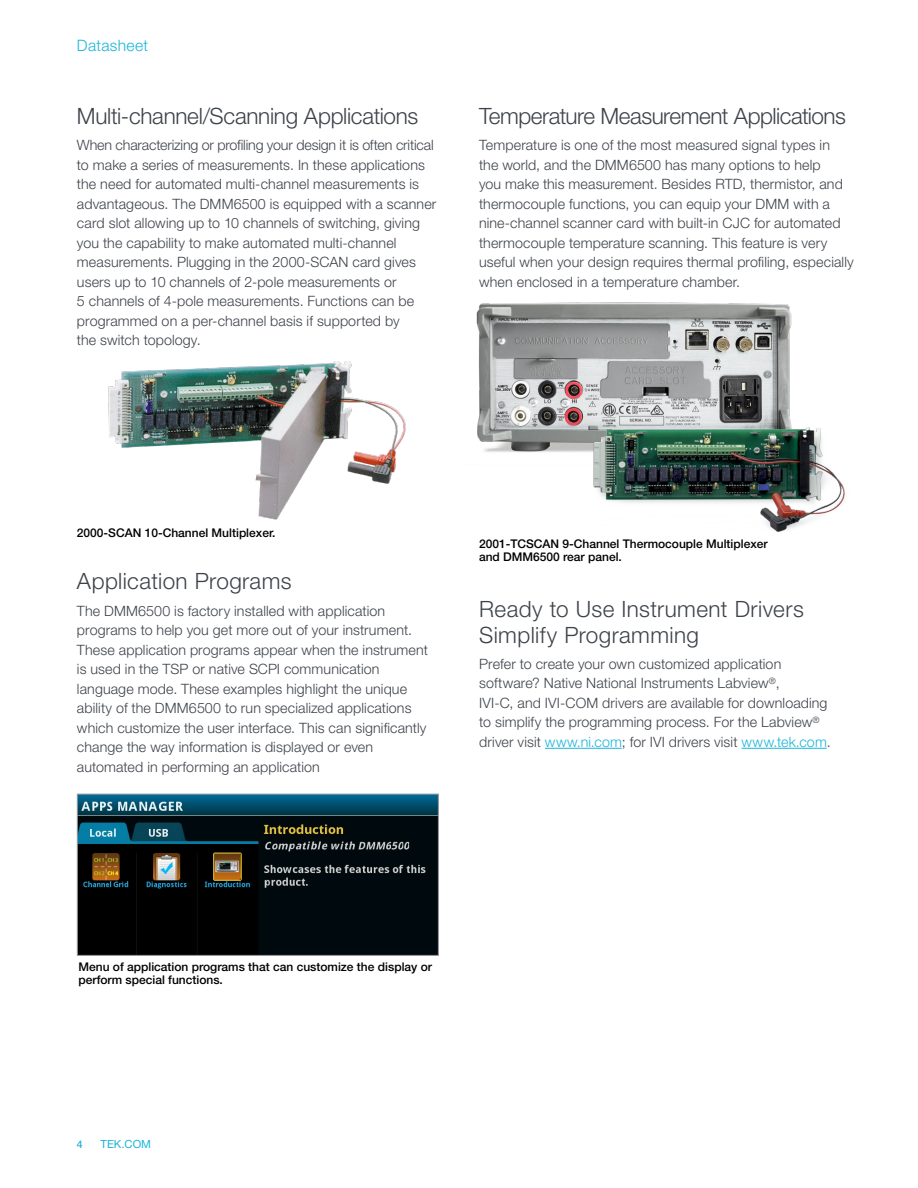
<style>
.page{position:relative;width:918px;height:1188px;background:#fff}
.page>*{position:absolute;margin:0;border:0;box-sizing:border-box;transform-origin:0 0}
.t1{font:300 22.5px "Helvetica Neue LT Std";letter-spacing:-.01em;color:#3e434a}
.t2{font:300 22.5px/25.5px "Helvetica Neue LT Std";letter-spacing:.015em;color:#3e434a}
.t3{font:300 15.75px "Helvetica Neue LT Std";letter-spacing:.02em;color:#1cb5d8}
.t4{font:300 14.25px/19.5px "Helvetica Neue LT Std";letter-spacing:.01em;color:#3e434a}
.t5{font:500 12px/13.5px "Helvetica Neue LT Std";color:#000}
.t6{font:11.25px "Helvetica Neue";color:#1cb5d8}
.t7{font:500 10.5px "Helvetica Neue LT Std";color:#1cb5d8}
.s1{color:#1cb5d8}
</style>
<div class="page">
<img style="left:108px;top:362px;width:298px;height:158px">
<img style="left:476px;top:302px;width:316px;height:150px">
<img style="left:581px;top:426px;width:264px;height:106px">
<hr style="left:545px;top:748px;width:77px;height:1px;background:#1cb5d8">
<hr style="left:742px;top:748px;width:85px;height:1px;background:#1cb5d8">
<svg style="left:77px;top:793px;width:362px;height:163px;background:#122227"></svg>
<p class="t3" style="left:77px;top:36px;width:73px">Datasheet</p>
<h1 class="t1" style="left:77px;top:102px;width:343px">Multi-channel/Scanning Applications</h1>
<p class="t4" style="left:77px;top:135px;width:361px">When characterizing or profiling your design it is often critical to make a series of measurements. In these applications the need for automated multi-channel measurements is advantageous. The DMM6500 is equipped with a scanner card slot allowing up to 10 channels of switching, giving you the capability to make automated multi-channel measurements. Plugging in the 2000-SCAN card gives users up to 10 channels of 2-pole measurements or<br>5 channels of 4-pole measurements. Functions can be programmed on a per-channel basis if supported by<br>the switch topology.</p>
<h1 class="t1" style="left:479px;top:102px;width:368px">Temperature Measurement Applications</h1>
<p class="t4" style="left:479px;top:135px;width:376px">Temperature is one of the most measured signal types in<br>the world, and the DMM6500 has many options to help<br>you make this measurement. Besides RTD, thermistor, and thermocouple functions, you can equip your DMM with a nine-channel scanner card with built-in CJC for automated thermocouple temperature scanning. This feature is very useful when your design requires thermal profiling, especially when enclosed in a temperature chamber.</p>
<p class="t5" style="left:77px;top:526px;width:200px">2000-SCAN 10-Channel Multiplexer.</p>
<h1 class="t2" style="left:77px;top:568px;width:216px">Application Programs</h1>
<p class="t4" style="left:77px;top:601px;width:353px">The DMM6500 is factory installed with application programs to help you get more out of your instrument.<br>These application programs appear when the instrument is used in the TSP or native SCPI communication language mode. These examples highlight the unique ability of the DMM6500 to run specialized applications which customize the user interface. This can significantly change the way information is displayed or even automated in performing an application</p>
<p class="t5" style="left:479px;top:537px;width:290px">2001-TCSCAN 9-Channel Thermocouple Multiplexer and DMM6500 rear panel.</p>
<h1 class="t2" style="left:479px;top:596px;width:326px">Ready to Use Instrument Drivers<br>Simplify Programming</h1>
<p class="t4" style="left:479px;top:654px;width:353px">Prefer to create your own customized application software? Native National Instruments Labview<sup>®</sup>,<br>IVI-C, and IVI-COM drivers are available for downloading to simplify the programming process. For the Labview<sup>® </sup>driver visit <span class="s1">www.ni.com</span>; for IVI drivers visit <span class="s1">www.tek.com</span>.</p>
<p class="t5" style="left:78px;top:960px;width:355px">Menu of application programs that can customize the display or perform special functions.</p>
<p class="t7" style="left:77px;top:1138px;width:7px">4</p>
<p class="t6" style="left:101px;top:1138px;width:52px">TEK.COM</p>
</div>
